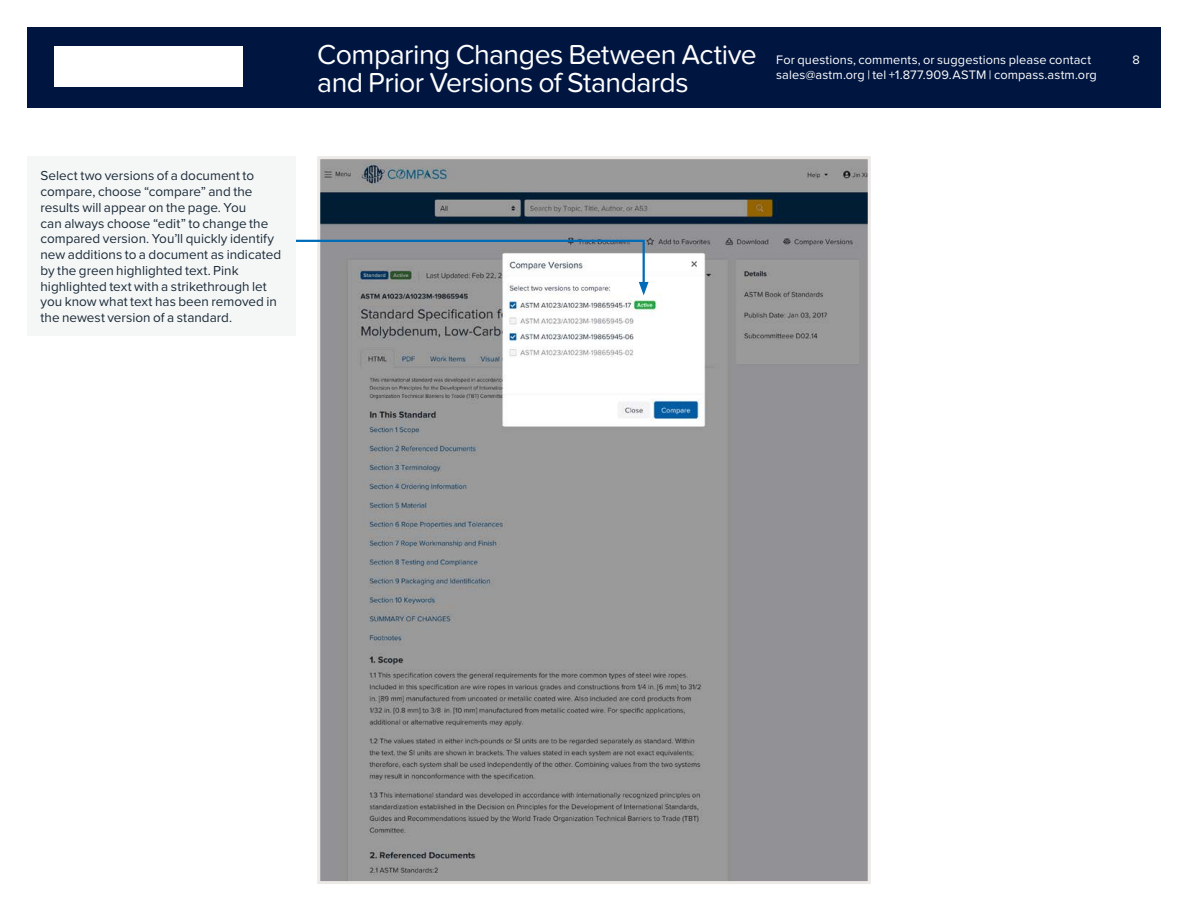
<style>
.page{position:relative;width:1188px;height:918px;background:#fff}
.page>*{position:absolute;margin:0;border:0;box-sizing:border-box;transform-origin:0 0}
.t1{font:28.5px "Proxima Nova Soft";letter-spacing:-.02em;color:#fff}
.t2{font:13.5px/15.8px "Proxima Nova";color:#1c2b39}
.t3{font:12.75px/15px "Proxima Nova";letter-spacing:.01em;color:#fff}
</style>
<div class="page">
<div style="left:27px;top:27px;width:1134px;height:81px;background:#001641"></div>
<div style="left:54px;top:46px;width:189px;height:40px;background:#fff"></div>
<img style="left:321px;top:160px;width:546px;height:720px">
<div style="left:317px;top:156px;width:554px;height:728px;border:3px solid #ece9e6"></div>
<svg style="left:296px;top:239px;width:353px;height:56px"></svg>
<div style="left:27px;top:156px;width:268px;height:180px;background:#f5f7f7"></div>
<p class="t2" style="left:40px;top:167px;width:242px">Select two versions of a document to compare, choose “compare” and the results will appear on the page. You<br>can always choose “edit” to change the compared version. You’ll quickly identify new additions to a document as indicated by the green highlighted text. Pink highlighted text with a strikethrough let you know what text has been removed in the newest version of a standard.</p>
<h1 class="t1" style="left:317px;top:38px;width:441px">Comparing Changes Between Active</h1>
<p class="t3" style="left:1133px;top:52px;width:9px">8</p>
<h1 class="t1" style="left:317px;top:66px;width:373px">and Prior Versions of Standards</h1>
<p class="t3" style="left:776px;top:52px;width:322px">For questions, comments, or suggestions please contact sales@astm.org | tel +1.877.909.ASTM | compass.astm.org</p>
</div>
